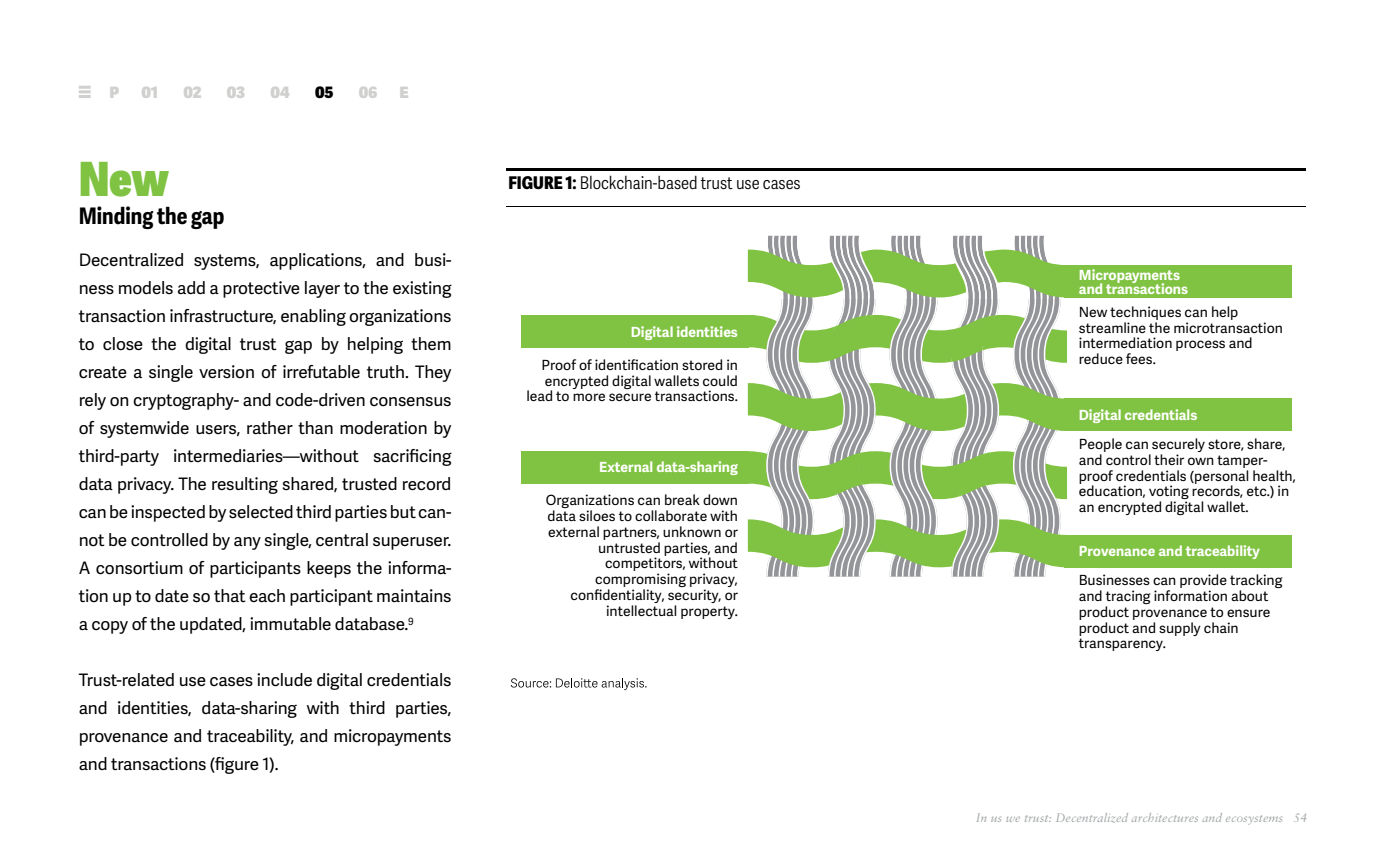
<style>
.page{position:relative;width:1386px;height:851px;background:#fff}
.page>*{position:absolute;margin:0;border:0;box-sizing:border-box;transform-origin:0 0}
.t1{font:800 47.25px "Adelle Sans Cnd";color:#80c342}
.t2{font:700 22.75px "Adelle Sans Cnd";color:#000}
.t3{font:300 17.5px "Adelle Sans Cnd";color:#000}
.t4{font:17.15px/28px "Adelle Sans";letter-spacing:-.01em;color:#000;text-align:justify}
.t5{font:800 15.75px "Adelle Sans";letter-spacing:-.01em;color:#d0d0ce}
.t6{font:800 15.75px "Adelle Sans";color:#000}
.t7{font:14px/15.8px "Adelle Sans";color:#000}
.t8{font:700 14px/14px "Adelle Sans";color:#fff}
.t9{font:italic 12.25px "Sabon LT Pro";color:#a3a7a9}
.s1{font-weight:800}
.s2{font-weight:700}
</style>
<div class="page">
<div style="left:1064px;top:398px;width:228px;height:33px;background:#80c342"></div>
<div style="left:1064px;top:535px;width:228px;height:32px;background:#80c342"></div>
<div style="left:522px;top:451px;width:227px;height:32px;background:#80c342"></div>
<div style="left:522px;top:315px;width:227px;height:32px;background:#80c342"></div>
<div style="left:1064px;top:265px;width:228px;height:32px;background:#80c342"></div>
<svg style="left:748px;top:236px;width:319px;height:340px"></svg>
<hr style="left:507px;top:168px;width:799px;height:3px;background:#000">
<hr style="left:507px;top:206px;width:799px;height:1px;background:#000">
<svg style="left:511px;top:678px;width:136px;height:12px"></svg>
<svg style="left:79px;top:86px;width:12px;height:12px"></svg>
<p class="t5" style="left:110px;top:82px;width:11px">P</p>
<p class="t5" style="left:141px;top:82px;width:18px">01</p>
<p class="t5" style="left:183px;top:82px;width:20px">02</p>
<p class="t5" style="left:227px;top:82px;width:20px">03</p>
<p class="t5" style="left:270px;top:82px;width:21px">04</p>
<p class="t6" style="left:315px;top:82px;width:20px">05</p>
<p class="t5" style="left:359px;top:82px;width:20px">06</p>
<p class="t5" style="left:399px;top:82px;width:11px">E</p>
<h1 class="t1" style="left:79px;top:149px;width:91px">New</h1>
<h2 class="t2" style="left:79px;top:202px;width:147px">Minding the gap</h2>
<p class="t4" style="left:79px;top:246px;width:374px">Decentralized systems, applications, and busi&shy;ness models add a protective layer to the existing transaction infrastructure, enabling organizations to close the digital trust gap by helping them create a single version of irrefutable truth. They rely on cryptography- and code-driven consensus of systemwide users, rather than moderation by third-party intermediaries—without sacrificing data privacy. The resulting shared, trusted record can be inspected by selected third parties but can&shy;not be controlled by any single, central superuser.<br>A consortium of participants keeps the informa&shy;tion up to date so that each participant maintains a copy of the updated, immutable database.<sup>9</sup></p>
<p class="t4" style="left:79px;top:666px;width:374px">Trust-related use cases include digital credentials and identities, data-sharing with third parties, provenance and traceability, and micropayments and transactions (figure 1).</p>
<p class="t3" style="left:508px;top:173px;width:294px"><span class="s1">FIGURE 1</span><span class="s2">:</span> Blockchain-based trust use cases</p>
<p class="t8" style="left:631px;top:326px;width:109px">Digital identities</p>
<p class="t7" style="left:526px;top:357px;width:213px;text-align:right">Proof of identification stored in encrypted digital wallets could lead to more secure transactions.</p>
<p class="t8" style="left:599px;top:460px;width:140px">External data-sharing</p>
<p class="t7" style="left:546px;top:493px;width:194px;text-align:right">Organizations can break down data siloes to collaborate with external partners, unknown or untrusted parties, and competitors, without compromising privacy, confidentiality, security, or intellectual property.</p>
<p class="t8" style="left:1079px;top:268px;width:111px">Micropayments and transactions</p>
<p class="t7" style="left:1079px;top:304px;width:206px">New techniques can help streamline the microtransaction intermediation process and reduce fees.</p>
<p class="t8" style="left:1079px;top:408px;width:120px">Digital credentials</p>
<p class="t7" style="left:1079px;top:437px;width:219px">People can securely store, share, and control their own tamper&shy;proof credentials (personal health, education, voting records, etc.) in an encrypted digital wallet.</p>
<p class="t8" style="left:1079px;top:544px;width:182px">Provenance and traceability</p>
<p class="t7" style="left:1079px;top:573px;width:205px">Businesses can provide tracking and tracing information about product provenance to ensure product and supply chain transparency.</p>
<p class="t9" style="left:976px;top:810px;width:333px">In us we trust: Decentralized architectures and ecosystems 54</p>
</div>
